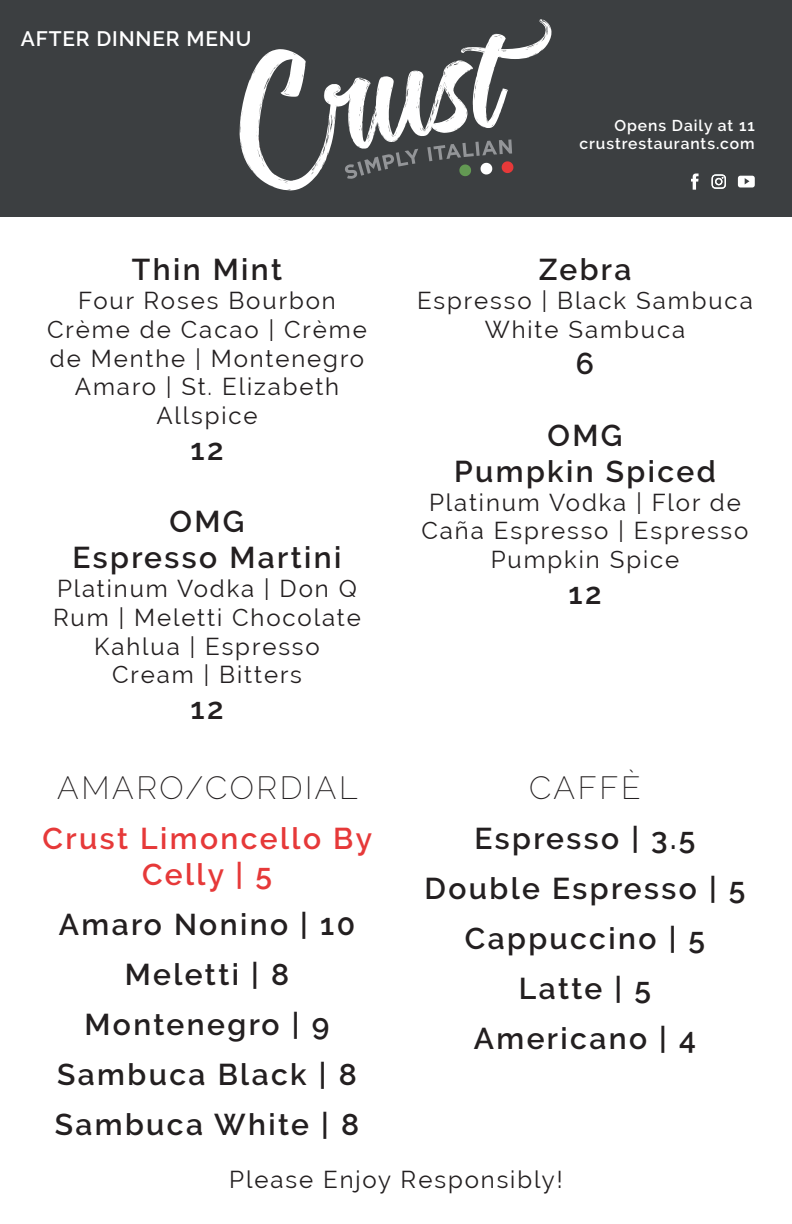
<style>
.page{position:relative;width:792px;height:1224px;background:#fff}
.page>*{position:absolute;margin:0;border:0;box-sizing:border-box;transform-origin:0 0}
.t1{font:200 32px "Raleway";letter-spacing:.08em;color:#231f20}
.t2{font:600 30px "Raleway";letter-spacing:.08em;color:#231f20}
.t3{font:600 30px/36px "Raleway";letter-spacing:.08em;color:#e63939;text-align:center}
.t4{font:24px/28.8px "Raleway";letter-spacing:.08em;color:#231f20;text-align:center}
.t5{font:600 20.8px "Raleway";letter-spacing:.04em;color:#fff}
.t6{font:600 15.6px/18.2px "Raleway";letter-spacing:.06em;color:#fff;text-align:right}
</style>
<div class="page">
<div style="left:0;top:0;width:792px;height:216px;background:#3c3f41"></div>
<svg style="left:239px;top:19px;width:313px;height:172px"></svg>
<svg style="left:691px;top:174px;width:8px;height:16px"></svg>
<svg style="left:712px;top:184px;width:14px;height:5px"></svg>
<img style="left:712px;top:174px;width:14px;height:10px">
<svg style="left:738px;top:176px;width:17px;height:12px"></svg>
<p class="t5" style="left:21px;top:27px;width:232px">AFTER DINNER MENU</p>
<p class="t2" style="left:132px;top:252px;width:152px">Thin Mint</p>
<p class="t4" style="left:47px;top:286px;width:321px">Four Roses Bourbon<br>Crème de Cacao | Crème</p>
<p class="t4" style="left:50px;top:344px;width:316px">de Menthe | Montenegro</p>
<p class="t4" style="left:75px;top:372px;width:266px">Amaro | St. Elizabeth</p>
<p class="t4" style="left:156px;top:401px;width:103px">Allspice</p>
<p class="t2" style="left:191px;top:432px;width:34px">12</p>
<p class="t2" style="left:169px;top:504px;width:77px">OMG</p>
<p class="t2" style="left:73px;top:540px;width:270px">Espresso Martini</p>
<p class="t4" style="left:57px;top:574px;width:302px">Platinum Vodka | Don Q</p>
<p class="t4" style="left:53px;top:603px;width:309px">Rum | Meletti Chocolate</p>
<p class="t4" style="left:94px;top:632px;width:227px">Kahlua | Espresso<br>Cream | Bitters</p>
<p class="t2" style="left:191px;top:692px;width:34px">12</p>
<p class="t1" style="left:57px;top:769px;width:302px">AMARO/CORDIAL</p>
<p class="t3" style="left:43px;top:821px;width:331px">Crust Limoncello By<br>Celly | 5</p>
<p class="t2" style="left:59px;top:907px;width:298px">Amaro Nonino | 10</p>
<p class="t2" style="left:125px;top:957px;width:166px">Meletti | 8</p>
<p class="t2" style="left:85px;top:1007px;width:246px">Montenegro | 9</p>
<p class="t2" style="left:57px;top:1057px;width:301px">Sambuca Black | 8</p>
<p class="t2" style="left:55px;top:1107px;width:306px">Sambuca White | 8</p>
<p class="t6" style="left:579px;top:117px;width:177px">Opens Daily at 11 crustrestaurants.com</p>
<p class="t2" style="left:539px;top:252px;width:94px">Zebra</p>
<p class="t4" style="left:417px;top:286px;width:337px">Espresso | Black Sambuca<br>White Sambuca</p>
<p class="t2" style="left:576px;top:346px;width:20px">6</p>
<p class="t2" style="left:547px;top:418px;width:77px">OMG</p>
<p class="t2" style="left:454px;top:454px;width:263px">Pumpkin Spiced</p>
<p class="t4" style="left:429px;top:488px;width:313px">Platinum Vodka | Flor de</p>
<p class="t4" style="left:421px;top:516px;width:329px">Caña Espresso | Espresso<br>Pumpkin Spice</p>
<p class="t2" style="left:569px;top:576px;width:34px">12</p>
<p class="t1" style="left:529px;top:769px;width:113px">CAFFÈ</p>
<p class="t2" style="left:475px;top:821px;width:222px">Espresso | 3.5</p>
<p class="t2" style="left:425px;top:871px;width:322px">Double Espresso | 5</p>
<p class="t2" style="left:465px;top:921px;width:242px">Cappuccino | 5</p>
<p class="t2" style="left:519px;top:971px;width:134px">Latte | 5</p>
<p class="t2" style="left:474px;top:1021px;width:224px">Americano | 4</p>
<p class="t4" style="left:229px;top:1165px;width:335px">Please Enjoy Responsibly!</p>
</div>
